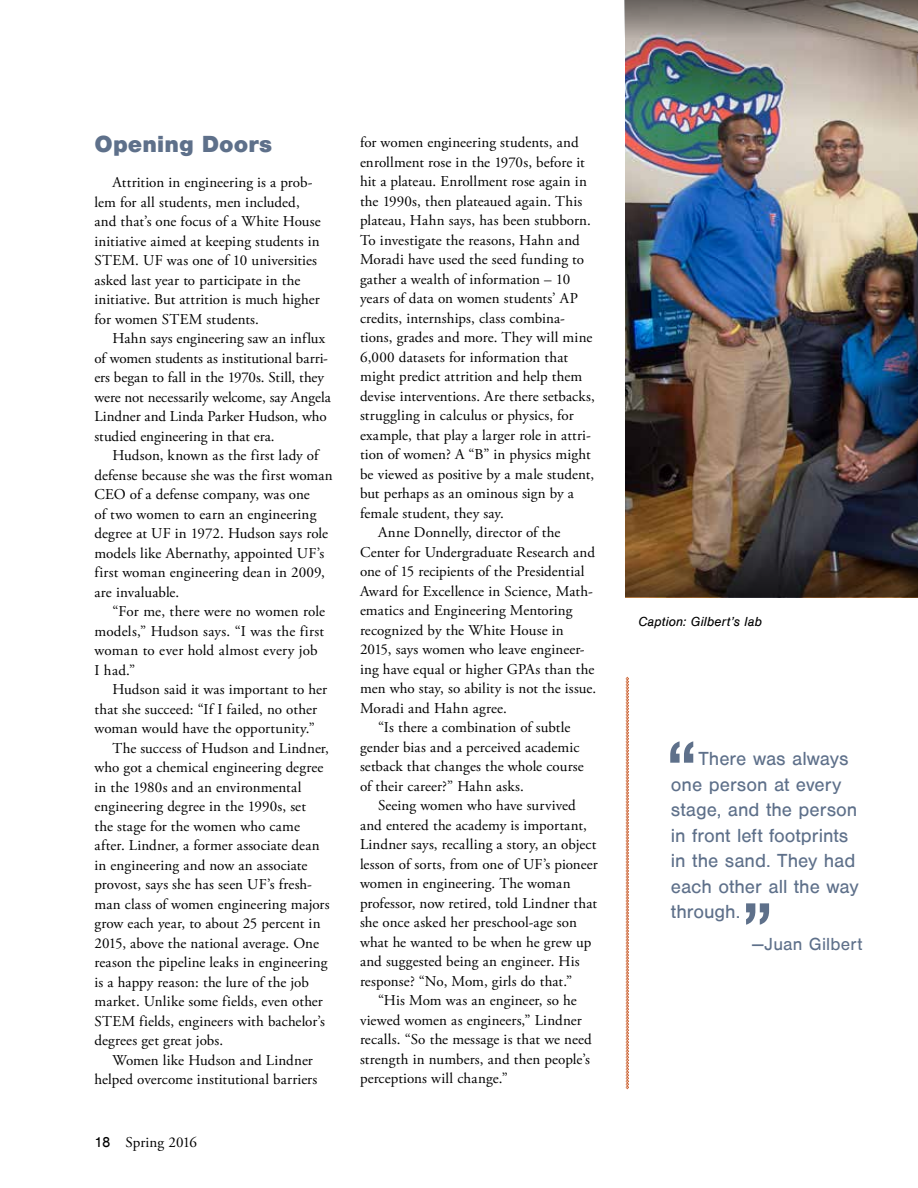
<style>
.page{position:relative;width:918px;height:1188px;background:#fff}
.page>*{position:absolute;margin:0;border:0;box-sizing:border-box;transform-origin:0 0}
.t1{font:90px "Nimbus San";color:#5e708a}
.t2{font:900 24px "Nimbus San";letter-spacing:.005em;color:#5e708a}
.t3{font:19.5px/25.5px "Nimbus San";color:#5e708a}
.t4{font:18px "Nimbus San";letter-spacing:.01em;color:#5e708a}
.t5{font:15px/19.5px "Adobe Garamond Pro";letter-spacing:.005em;color:#000}
.t6{font:italic 13.5px "Nimbus San";letter-spacing:.01em;color:#000}
.s1{font-family:"Nimbus San"}
</style>
<div class="page">
<img style="left:625px;top:38px;width:293px;height:510px">
<svg style="left:624px;top:0;width:294px;height:38px;background:#8a827c"></svg>
<svg style="left:625px;top:548px;width:293px;height:49px;background:#423021"></svg>
<svg style="left:626px;top:677px;width:3px;height:412px"></svg>
<h2 class="t2" style="left:94px;top:131px;width:179px">Opening Doors</h2>
<p class="t5" style="left:94px;top:173px;width:228px;text-indent:18px">Attrition in engineering is a prob&shy;lem for all students, men included, and that’s one focus of a White House initiative aimed at keeping students in STEM. UF was one of 10 universities asked last year to participate in the initiative. But attrition is much higher for women STEM students.</p>
<p class="t5" style="left:94px;top:329px;width:238px;text-indent:18px">Hahn says engineering saw an influx of women students as institutional barri&shy;ers began to fall in the 1970s. Still, they were not necessarily welcome, say Angela Lindner and Linda Parker Hudson, who studied engineering in that era.</p>
<p class="t5" style="left:94px;top:446px;width:240px;text-indent:18px">Hudson, known as the first lady of defense because she was the first woman CEO of a defense company, was one<br>of two women to earn an engineering degree at UF in 1972. Hudson says role models like Abernathy, appointed UF’s first woman engineering dean in 2009, are invaluable.</p>
<p class="t5" style="left:94px;top:602px;width:232px;text-indent:18px">“For me, there were no women role models,” Hudson says. “I was the first woman to ever hold almost every job<br>I had.”</p>
<p class="t5" style="left:112px;top:680px;width:216px">Hudson said it was important to her</p>
<p class="t5" style="left:94px;top:700px;width:224px">that she succeed: “If I failed, no other</p>
<p class="t5" style="left:94px;top:719px;width:222px">woman would have the opportunity.”</p>
<p class="t5" style="left:112px;top:739px;width:218px">The success of Hudson and Lindner,</p>
<p class="t5" style="left:94px;top:758px;width:230px">who got a chemical engineering degree</p>
<p class="t5" style="left:94px;top:778px;width:208px">in the 1980s and an environmental</p>
<p class="t5" style="left:94px;top:797px;width:213px">engineering degree in the 1990s, set</p>
<p class="t5" style="left:94px;top:817px;width:207px">the stage for the women who came</p>
<p class="t5" style="left:94px;top:836px;width:227px">after. Lindner, a former associate dean</p>
<p class="t5" style="left:94px;top:856px;width:214px">in engineering and now an associate</p>
<p class="t5" style="left:94px;top:875px;width:219px">provost, says she has seen UF’s fresh-</p>
<p class="t5" style="left:94px;top:895px;width:237px">man class of women engineering majors</p>
<p class="t5" style="left:94px;top:914px;width:228px">grow each year, to about 25 percent in</p>
<p class="t5" style="left:94px;top:934px;width:226px">2015, above the national average. One</p>
<p class="t5" style="left:94px;top:953px;width:234px">reason the pipeline leaks in engineering</p>
<p class="t5" style="left:94px;top:973px;width:216px">is a happy reason: the lure of the job</p>
<p class="t5" style="left:94px;top:992px;width:230px">market. Unlike some fields, even other</p>
<p class="t5" style="left:94px;top:1012px;width:232px">STEM fields, engineers with bachelor’s</p>
<p class="t5" style="left:94px;top:1031px;width:130px">degrees get great jobs.</p>
<p class="t5" style="left:112px;top:1051px;width:202px">Women like Hudson and Lindner</p>
<p class="t5" style="left:94px;top:1070px;width:224px">helped overcome institutional barriers</p>
<p class="t5" style="left:95px;top:1133px;width:104px"><span class="s1">18</span> Spring 2016</p>
<p class="t5" style="left:360px;top:133px;width:220px">for women engineering students, and</p>
<p class="t5" style="left:360px;top:153px;width:226px">enrollment rose in the 1970s, before it</p>
<p class="t5" style="left:360px;top:172px;width:228px">hit a plateau. Enrollment rose again in</p>
<p class="t5" style="left:360px;top:192px;width:224px">the 1990s, then plateaued again. This</p>
<p class="t5" style="left:360px;top:211px;width:232px">plateau, Hahn says, has been stubborn.</p>
<p class="t5" style="left:360px;top:231px;width:221px">To investigate the reasons, Hahn and</p>
<p class="t5" style="left:360px;top:250px;width:226px">Moradi have used the seed funding to</p>
<p class="t5" style="left:360px;top:270px;width:212px">gather a wealth of information – 10</p>
<p class="t5" style="left:360px;top:289px;width:220px">years of data on women students’ AP</p>
<p class="t5" style="left:360px;top:309px;width:207px">credits, internships, class combina-</p>
<p class="t5" style="left:360px;top:328px;width:234px">tions, grades and more. They will mine</p>
<p class="t5" style="left:360px;top:348px;width:210px">6,000 datasets for information that</p>
<p class="t5" style="left:360px;top:367px;width:224px">might predict attrition and help them</p>
<p class="t5" style="left:360px;top:387px;width:236px">devise interventions. Are there setbacks,</p>
<p class="t5" style="left:360px;top:406px;width:215px">struggling in calculus or physics, for</p>
<p class="t5" style="left:360px;top:426px;width:232px">example, that play a larger role in attri-</p>
<p class="t5" style="left:360px;top:445px;width:232px">tion of women? A “B” in physics might</p>
<p class="t5" style="left:360px;top:465px;width:236px">be viewed as positive by a male student,</p>
<p class="t5" style="left:360px;top:484px;width:216px">but perhaps as an ominous sign by a</p>
<p class="t5" style="left:360px;top:504px;width:145px">female student, they say.</p>
<p class="t5" style="left:378px;top:523px;width:184px">Anne Donnelly, director of the</p>
<p class="t5" style="left:360px;top:543px;width:237px">Center for Undergraduate Research and</p>
<p class="t5" style="left:360px;top:562px;width:226px">one of 15 recipients of the Presidential</p>
<p class="t5" style="left:360px;top:582px;width:235px">Award for Excellence in Science, Math-</p>
<p class="t5" style="left:360px;top:601px;width:214px">ematics and Engineering Mentoring</p>
<p class="t5" style="left:360px;top:621px;width:205px">recognized by the White House in</p>
<p class="t5" style="left:360px;top:640px;width:226px">2015, says women who leave engineer-</p>
<p class="t5" style="left:360px;top:660px;width:236px">ing have equal or higher GPAs than the</p>
<p class="t5" style="left:360px;top:679px;width:238px">men who stay, so ability is not the issue.</p>
<p class="t5" style="left:360px;top:699px;width:148px">Moradi and Hahn agree.</p>
<p class="t5" style="left:378px;top:718px;width:194px">“Is there a combination of subtle</p>
<p class="t5" style="left:360px;top:738px;width:221px">gender bias and a perceived academic</p>
<p class="t5" style="left:360px;top:757px;width:225px">setback that changes the whole course</p>
<p class="t5" style="left:360px;top:777px;width:165px">of their career?” Hahn asks.</p>
<p class="t5" style="left:378px;top:796px;width:199px">Seeing women who have survived</p>
<p class="t5" style="left:360px;top:816px;width:228px">and entered the academy is important,</p>
<p class="t5" style="left:360px;top:835px;width:238px">Lindner says, recalling a story, an object</p>
<p class="t5" style="left:360px;top:855px;width:239px">lesson of sorts, from one of UF’s pioneer</p>
<p class="t5" style="left:360px;top:874px;width:212px">women in engineering. The woman</p>
<p class="t5" style="left:360px;top:894px;width:239px">professor, now retired, told Lindner that</p>
<p class="t5" style="left:360px;top:913px;width:218px">she once asked her preschool-age son</p>
<p class="t5" style="left:360px;top:933px;width:233px">what he wanted to be when he grew up</p>
<p class="t5" style="left:360px;top:952px;width:221px">and suggested being an engineer. His</p>
<p class="t5" style="left:360px;top:972px;width:214px">response? “No, Mom, girls do that.”</p>
<p class="t5" style="left:378px;top:991px;width:200px">“His Mom was an engineer, so he</p>
<p class="t5" style="left:360px;top:1011px;width:223px">viewed women as engineers,” Lindner</p>
<p class="t5" style="left:360px;top:1030px;width:233px">recalls. “So the message is that we need</p>
<p class="t5" style="left:360px;top:1050px;width:231px">strength in numbers, and then people’s</p>
<p class="t5" style="left:360px;top:1069px;width:149px">perceptions will change.”</p>
<p class="t6" style="left:638px;top:614px;width:125px">Caption: Gilbert’s lab</p>
<h1 class="t1" style="left:664px;top:722px;width:37px">“</h1>
<h3 class="t3" style="left:671px;top:746px;width:189px;text-indent:27px">There was always one person at every stage, and the person in front left footprints in the sand. They had each other all the way through.</h3>
<h1 class="t1" style="left:740px;top:884px;width:37px">”</h1>
<p class="t4" style="left:752px;top:934px;width:112px">—Juan Gilbert</p>
</div>
